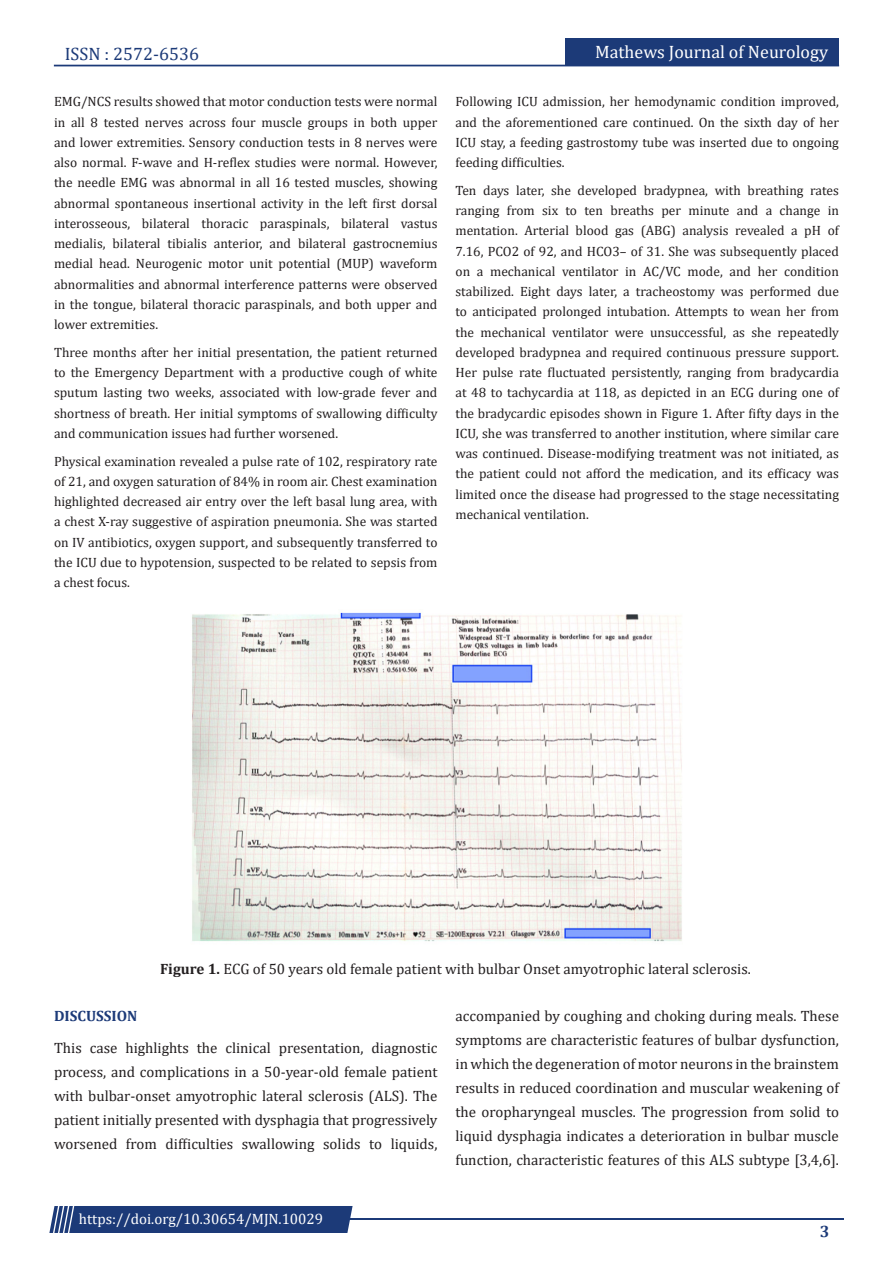
<style>
.page{position:relative;width:893px;height:1263px;background:#fff}
.page>*{position:absolute;margin:0;border:0;box-sizing:border-box;transform-origin:0 0}
.t1{font:18px "Cambria";color:#fff}
.t2{font:18px "Cambria";color:#1c3a78}
.t3{font:700 16.5px "Cambria";color:#1c3a78}
.t4{font:15px/24px "Cambria";color:#231f20;text-align:justify}
.t5{font:15px "Cambria";color:#fff}
.t6{font:700 15px "Cambria";color:#1c3a78}
.t7{font:13.5px/20.2px "Cambria";color:#231f20;text-align:justify}
.s1{font-weight:700}
</style>
<div class="page">
<div style="left:54px;top:65px;width:785px;height:1px;border:1px solid #1c3a78"></div>
<div style="left:565px;top:39px;width:274px;height:27px;background:#1c3a78"></div>
<hr style="left:310px;top:1219px;width:534px;height:1px;background:#1c3a78">
<div style="left:49px;top:1206px;width:304px;height:27px;background:#1c3a78"></div>
<img style="left:192px;top:612px;width:490px;height:330px">
<h1 class="t2" style="left:65px;top:43px;width:136px">ISSN : 2572-6536</h1>
<p class="t7" style="left:54px;top:92px;width:385px">EMG/NCS results showed that motor conduction tests were normal in all 8 tested nerves across four muscle groups in both upper and lower extremities. Sensory conduction tests in 8 nerves were also normal. F-wave and H-reflex studies were normal. However, the needle EMG was abnormal in all 16 tested muscles, showing abnormal spontaneous insertional activity in the left first dorsal interosseous, bilateral thoracic paraspinals, bilateral vastus medialis, bilateral tibialis anterior, and bilateral gastrocnemius medial head. Neurogenic motor unit potential (MUP) waveform abnormalities and abnormal interference patterns were observed in the tongue, bilateral thoracic paraspinals, and both upper and lower extremities.</p>
<p class="t7" style="left:54px;top:342px;width:385px">Three months after her initial presentation, the patient returned to the Emergency Department with a productive cough of white sputum lasting two weeks, associated with low-grade fever and shortness of breath. Her initial symptoms of swallowing difficulty and communication issues had further worsened.</p>
<p class="t7" style="left:54px;top:451px;width:385px">Physical examination revealed a pulse rate of 102, respiratory rate of 21, and oxygen saturation of 84% in room air. Chest examination highlighted decreased air entry over the left basal lung area, with a chest X-ray suggestive of aspiration pneumonia. She was started on IV antibiotics, oxygen support, and subsequently transferred to the ICU due to hypotension, suspected to be related to sepsis from a chest focus.</p>
<h1 class="t1" style="left:595px;top:41px;width:234px">Mathews Journal of Neurology</h1>
<p class="t7" style="left:455px;top:92px;width:385px">Following ICU admission, her hemodynamic condition improved, and the aforementioned care continued. On the sixth day of her ICU stay, a feeding gastrostomy tube was inserted due to ongoing feeding difficulties.</p>
<p class="t7" style="left:455px;top:180px;width:385px">Ten days later, she developed bradypnea, with breathing rates ranging from six to ten breaths per minute and a change in mentation. Arterial blood gas (ABG) analysis revealed a pH of 7.16, PCO2 of 92, and HCO3– of 31. She was subsequently placed on a mechanical ventilator in AC/VC mode, and her condition stabilized. Eight days later, a tracheostomy was performed due to anticipated prolonged intubation. Attempts to wean her from the mechanical ventilator were unsuccessful, as she repeatedly developed bradypnea and required continuous pressure support.<br>Her pulse rate fluctuated persistently, ranging from bradycardia at 48 to tachycardia at 118, as depicted in an ECG during one of the bradycardic episodes shown in Figure 1. After fifty days in the ICU, she was transferred to another institution, where similar care was continued. Disease-modifying treatment was not initiated, as the patient could not afford the medication, and its efficacy was limited once the disease had progressed to the stage necessitating mechanical ventilation.</p>
<p class="t4" style="left:160px;top:957px;width:592px"><span class="s1">Figure 1.</span> ECG of 50 years old female patient with bulbar Onset amyotrophic lateral sclerosis.</p>
<p class="t6" style="left:54px;top:1005px;width:85px">DISCUSSION</p>
<p class="t4" style="left:54px;top:1035px;width:385px">This case highlights the clinical presentation, diagnostic process, and complications in a 50-year-old female patient with bulbar-onset amyotrophic lateral sclerosis (ALS). The patient initially presented with dysphagia that progressively worsened from difficulties swallowing solids to liquids,</p>
<p class="t5" style="left:79px;top:1210px;width:246px">https://doi.org/10.30654/MJN.10029</p>
<p class="t4" style="left:455px;top:1004px;width:385px">accompanied by coughing and choking during meals. These symptoms are characteristic features of bulbar dysfunction, in which the degeneration of motor neurons in the brainstem results in reduced coordination and muscular weakening of the oropharyngeal muscles. The progression from solid to liquid dysphagia indicates a deterioration in bulbar muscle function, characteristic features of this ALS subtype [3,4,6].</p>
<p class="t3" style="left:820px;top:1220px;width:11px">3</p>
</div>
